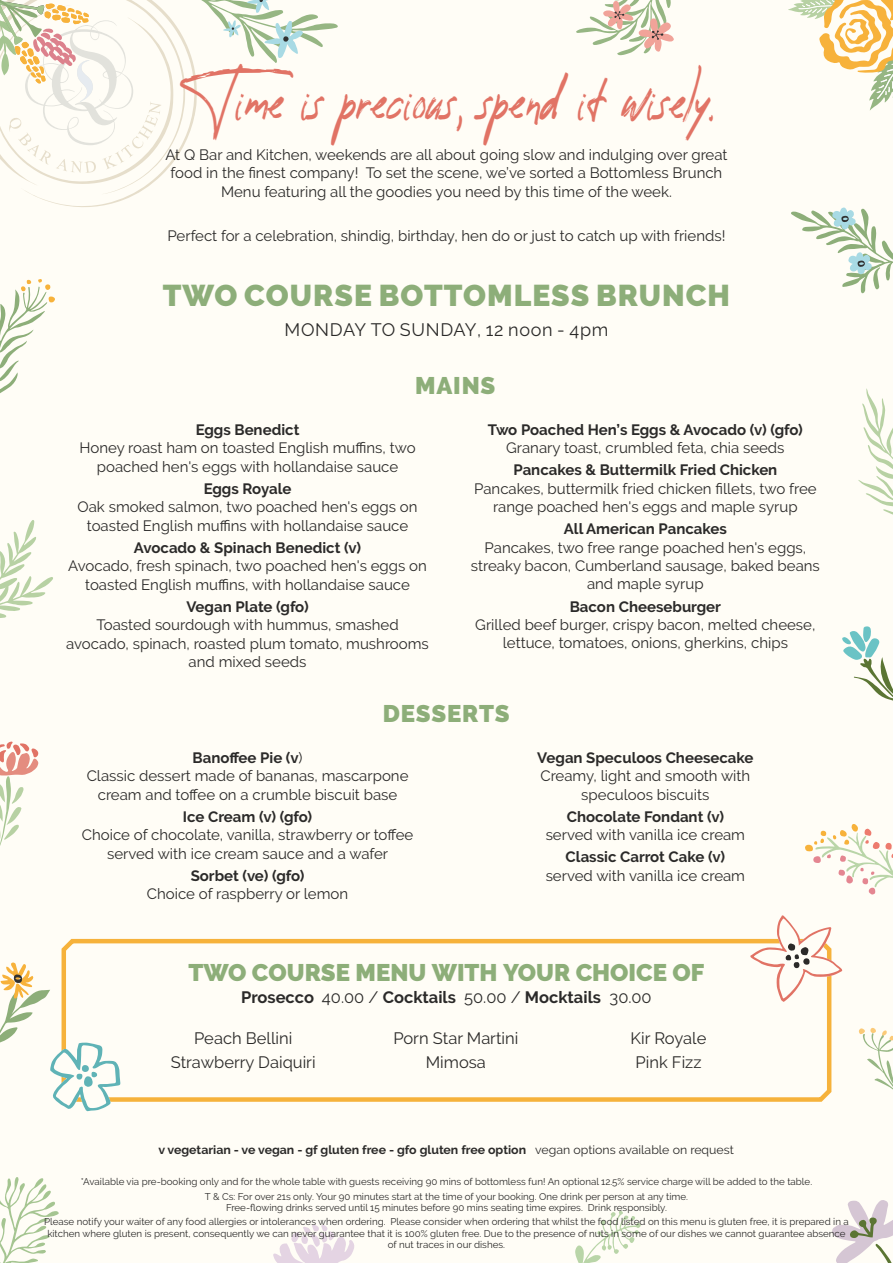
<style>
.page{position:relative;width:893px;height:1263px;background:#fffdf6}
.page>*{position:absolute;margin:0;border:0;box-sizing:border-box;transform-origin:0 0}
.t1{font:49.95px "Reey";color:#e17365;scale:.73 1}
.t2{font:900 30px "Raleway";letter-spacing:.035em;color:#8dae79}
.t3{font:900 24px "Raleway";color:#8dae79}
.t4{font:900 24px "Raleway";letter-spacing:.035em;color:#8dae79}
.t5{font:18px "Raleway";letter-spacing:.04em;color:#2b2a29}
.t6{font:16.5px "Raleway";color:#2b2a29}
.t7{font:700 16.5px "Raleway";color:#2b2a29}
.t8{font:15px/18.5px "Raleway";color:#2b2a29;text-align:center}
.t9{font:700 15px "Raleway";color:#2b2a29}
.t10{font:700 12px "Raleway";color:#2b2a29}
.t11{font:9.75px/14.2px "Raleway";color:#2b2a29;text-align:center}
.s1{font-weight:700}
.s2{font-weight:400}
</style>
<div class="page">
<svg style="left:858px;top:388px;width:35px;height:127px"></svg>
<svg style="left:805px;top:824px;width:88px;height:70px"></svg>
<svg style="left:788px;top:0;width:105px;height:110px"></svg>
<svg style="left:858px;top:1028px;width:35px;height:62px"></svg>
<svg style="left:0;top:1177px;width:59px;height:86px"></svg>
<svg style="left:842px;top:626px;width:51px;height:75px"></svg>
<svg style="left:832px;top:1200px;width:61px;height:63px"></svg>
<svg style="left:575px;top:1210px;width:66px;height:53px"></svg>
<svg style="left:273px;top:1224px;width:81px;height:39px"></svg>
<svg style="left:791px;top:208px;width:102px;height:85px"></svg>
<svg style="left:0;top:279px;width:55px;height:114px"></svg>
<svg style="left:0;top:741px;width:39px;height:105px"></svg>
<svg style="left:0;top:0;width:338px;height:207px"></svg>
<svg style="left:576px;top:0;width:98px;height:55px"></svg>
<svg style="left:0;top:520px;width:53px;height:98px"></svg>
<svg style="left:61px;top:938px;width:771px;height:164px"></svg>
<svg style="left:750px;top:915px;width:92px;height:87px"></svg>
<svg style="left:0;top:962px;width:121px;height:149px"></svg>
<h1 class="t1" style="left:198px;top:71px;width:709px">Time is precious, spend it wisely.</h1>
<p class="t8" style="left:165px;top:145px;width:564px">At Q Bar and Kitchen, weekends are all about going slow and indulging over great food in the finest company! To set the scene, we’ve sorted a Bottomless Brunch<br>Menu featuring all the goodies you need by this time of the week.</p>
<p class="t8" style="left:167px;top:226px;width:560px">Perfect for a celebration, shindig, birthday, hen do or just to catch up with friends!</p>
<h2 class="t2" style="left:163px;top:278px;width:569px">TWO COURSE BOTTOMLESS BRUNCH</h2>
<p class="t5" style="left:285px;top:319px;width:325px">MONDAY TO SUNDAY, 12 noon - 4pm</p>
<h3 class="t3" style="left:415px;top:371px;width:82px">MAINS</h3>
<p class="t9" style="left:196px;top:420px;width:105px">Eggs Benedict</p>
<p class="t8" style="left:80px;top:438px;width:338px">Honey roast ham on toasted English muffins, two poached hen's eggs with hollandaise sauce</p>
<p class="t9" style="left:204px;top:479px;width:89px">Eggs Royale</p>
<p class="t8" style="left:77px;top:497px;width:342px">Oak smoked salmon, two poached hen's eggs on toasted English muffins with hollandaise sauce</p>
<p class="t9" style="left:134px;top:538px;width:229px">Avocado &amp; Spinach Benedict (v)</p>
<p class="t8" style="left:68px;top:556px;width:360px">Avocado, fresh spinach, two poached hen's eggs on toasted English muffins, with hollandaise sauce</p>
<p class="t9" style="left:186px;top:597px;width:124px">Vegan Plate (gfo)</p>
<p class="t8" style="left:66px;top:615px;width:364px">Toasted sourdough with hummus, smashed avocado, spinach, roasted plum tomato, mushrooms and mixed seeds</p>
<p class="t9" style="left:488px;top:420px;width:316px">Two Poached Hen’s Eggs &amp; Avocado (v) (gfo)</p>
<p class="t8" style="left:506px;top:438px;width:280px">Granary toast, crumbled feta, chia seeds</p>
<p class="t9" style="left:513px;top:461px;width:265px">Pancakes &amp; Buttermilk Fried Chicken</p>
<p class="t8" style="left:474px;top:479px;width:344px">Pancakes, buttermilk fried chicken fillets, two free range poached hen's eggs and maple syrup</p>
<p class="t9" style="left:564px;top:520px;width:165px">All American Pancakes</p>
<p class="t8" style="left:471px;top:538px;width:350px">Pancakes, two free range poached hen's eggs, streaky bacon, Cumberland sausage, baked beans and maple syrup</p>
<p class="t9" style="left:570px;top:597px;width:153px">Bacon Cheeseburger</p>
<p class="t8" style="left:475px;top:615px;width:342px">Grilled beef burger, crispy bacon, melted cheese, lettuce, tomatoes, onions, gherkins, chips</p>
<h3 class="t4" style="left:383px;top:699px;width:128px">DESSERTS</h3>
<p class="t8" style="left:87px;top:748px;width:323px"><span class="s1">Banoffee Pie (v</span>)<br>Classic dessert made of bananas, mascarpone cream and toffee on a crumble biscuit base</p>
<p class="t9" style="left:183px;top:807px;width:131px">Ice Cream (v) (gfo)</p>
<p class="t8" style="left:82px;top:826px;width:333px">Choice of chocolate, vanilla, strawberry or toffee served with ice cream sauce and a wafer</p>
<p class="t9" style="left:191px;top:866px;width:115px">Sorbet (ve) (gfo)</p>
<p class="t8" style="left:147px;top:885px;width:203px">Choice of raspberry or lemon</p>
<p class="t9" style="left:537px;top:748px;width:218px">Vegan Speculoos Cheesecake</p>
<p class="t8" style="left:540px;top:767px;width:211px">Creamy, light and smooth with speculoos biscuits</p>
<p class="t9" style="left:567px;top:807px;width:159px">Chocolate Fondant (v)</p>
<p class="t8" style="left:546px;top:826px;width:201px">served with vanilla ice cream</p>
<p class="t9" style="left:566px;top:848px;width:161px">Classic Carrot Cake (v)</p>
<p class="t8" style="left:546px;top:866px;width:201px">served with vanilla ice cream</p>
<h3 class="t3" style="left:189px;top:958px;width:517px">TWO COURSE MENU WITH YOUR CHOICE OF</h3>
<p class="t7" style="left:241px;top:988px;width:412px">Prosecco <span class="s2">40.00 /</span> Cocktails <span class="s2">50.00 /</span> Mocktails <span class="s2">30.00</span></p>
<p class="t6" style="left:194px;top:1028px;width:100px">Peach Bellini</p>
<p class="t6" style="left:393px;top:1028px;width:127px">Porn Star Martini</p>
<p class="t6" style="left:631px;top:1028px;width:77px">Kir Royale</p>
<p class="t6" style="left:171px;top:1052px;width:146px">Strawberry Daiquiri</p>
<p class="t6" style="left:426px;top:1052px;width:62px">Mimosa</p>
<p class="t6" style="left:635px;top:1052px;width:67px">Pink Fizz</p>
<p class="t10" style="left:158px;top:1142px;width:577px">v vegetarian - ve vegan - gf gluten free - gfo gluten free option <span class="s2">vegan options available on request</span></p>
<p class="t11" style="left:81px;top:1174px;width:733px">*Available via pre-booking only and for the whole table with guests receiving 90 mins of bottomless fun! An optional 12.5% service charge will be added to the table.<br>T &amp; Cs: For over 21s only. Your 90 minutes start at the time of your booking. One drink per person at any time.</p>
<p class="t11" style="left:44px;top:1200px;width:806px">Free-flowing drinks served until 15 minutes before 90 mins seating time expires. Drink responsibly.<br>Please notify your waiter of any food allergies or intolerances when ordering. Please consider when ordering that whilst the food listed on this menu is gluten free, it is prepared in a</p>
<p class="t11" style="left:47px;top:1227px;width:800px;line-height:11.4px">kitchen where gluten is present, consequently we can never guarantee that it is 100% gluten free. Due to the presence of nuts in some of our dishes we cannot guarantee absence of nut traces in our dishes.</p>
</div>
